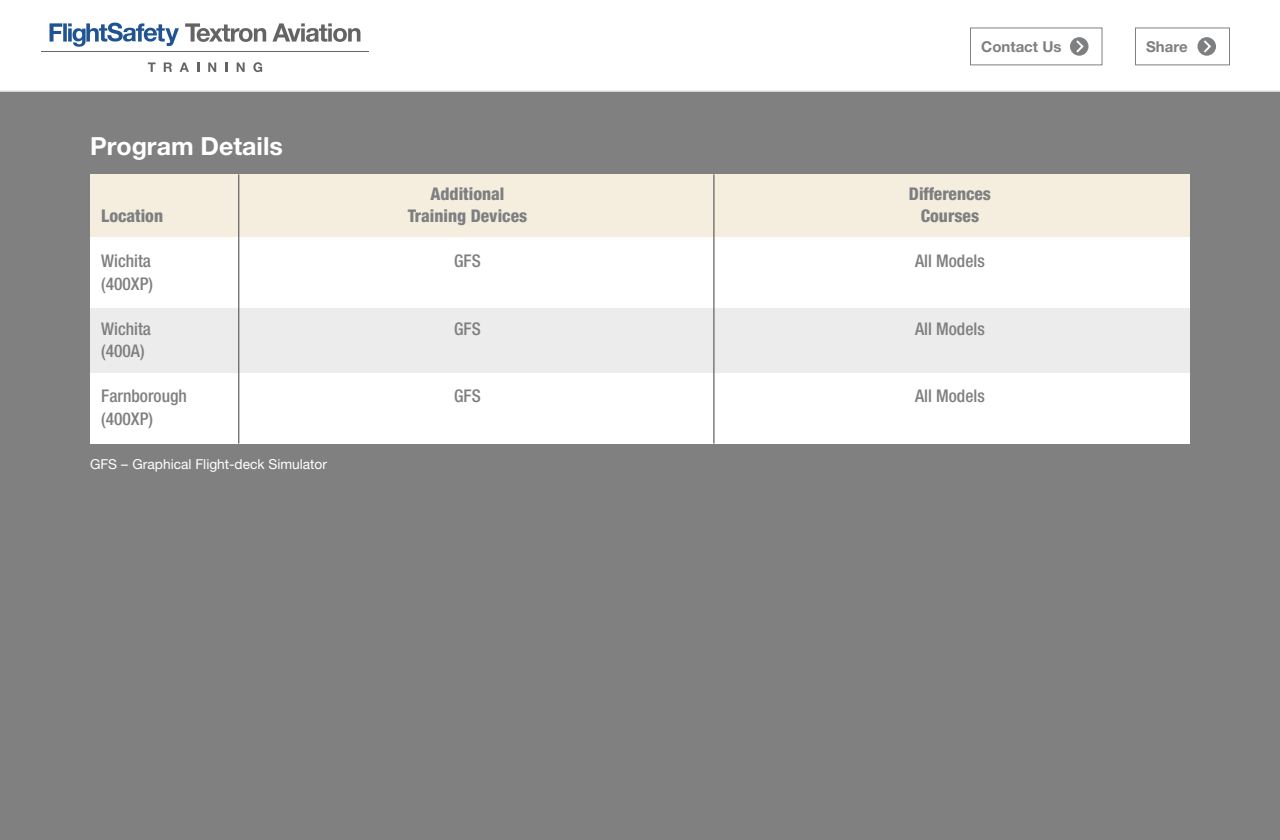
<style>
.page{position:relative;width:1280px;height:840px;background:#fff}
.page>*{position:absolute;margin:0;border:0;box-sizing:border-box;transform-origin:0 0}
.t1{font:700 25px "Helvetica Neue";color:#fff}
.t2{font:500 condensed 17.5px "Helvetica Neue";color:#7e7f81}
.t3{font:800 condensed 17.5px "Helvetica Neue";color:#7e7f81}
.t4{font:700 15px "Helvetica Neue";color:#7e7f81}
.t5{font:13.75px "Helvetica Neue";color:#fff}
</style>
<div class="page">
<svg style="left:50px;top:23px;width:129px;height:24px"></svg>
<svg style="left:185px;top:23px;width:81px;height:19px"></svg>
<svg style="left:272px;top:23px;width:88px;height:19px"></svg>
<hr style="left:41px;top:51px;width:328px;height:1px;background:#646464">
<svg style="left:148px;top:62px;width:8px;height:10px"></svg>
<svg style="left:164px;top:62px;width:8px;height:10px"></svg>
<svg style="left:180px;top:62px;width:9px;height:10px"></svg>
<svg style="left:197px;top:62px;width:2px;height:10px"></svg>
<svg style="left:208px;top:62px;width:8px;height:10px"></svg>
<svg style="left:225px;top:62px;width:2px;height:10px"></svg>
<svg style="left:237px;top:62px;width:8px;height:10px"></svg>
<svg style="left:253px;top:62px;width:9px;height:10px"></svg>
<div style="left:970px;top:27px;width:133px;height:38px;border:1px solid #808080"></div>
<svg style="left:1070px;top:37px;width:19px;height:19px"></svg>
<svg style="left:1074px;top:38px;width:11px;height:17px"></svg>
<div style="left:1135px;top:27px;width:95px;height:38px;border:1px solid #808080"></div>
<div style="left:1198px;top:37px;width:18px;height:19px;background:#7e7f81;border-radius:50%"></div>
<svg style="left:1202px;top:38px;width:11px;height:17px"></svg>
<div style="left:0;top:91px;width:1280px;height:749px;background:#808080"></div>
<div style="left:90px;top:175px;width:1100px;height:269px;background:#fff"></div>
<div style="left:90px;top:174px;width:1100px;height:63px;background:#f5eedf"></div>
<div style="left:90px;top:308px;width:1100px;height:64px;background:#ececec"></div>
<hr style="left:713px;top:174px;width:2px;height:270px;background:#646464">
<hr style="left:238px;top:174px;width:1px;height:270px;background:#646464">
<hr style="left:0;top:91px;width:1280px;height:1px;background:#dfdfdf">
<h1 class="t1" style="left:90px;top:130px;width:194px">Program Details</h1>
<p class="t4" style="left:981px;top:37px;width:82px">Contact Us</p>
<p class="t4" style="left:1146px;top:37px;width:43px">Share</p>
<p class="t3" style="left:431px;top:183px;width:75px">Additional</p>
<p class="t3" style="left:909px;top:183px;width:84px">Differences</p>
<p class="t3" style="left:101px;top:205px;width:63px">Location</p>
<p class="t3" style="left:408px;top:205px;width:121px">Training Devices</p>
<p class="t3" style="left:921px;top:205px;width:60px">Courses</p>
<p class="t2" style="left:101px;top:251px;width:51px">Wichita</p>
<p class="t2" style="left:454px;top:251px;width:28px">GFS</p>
<p class="t2" style="left:915px;top:251px;width:71px">All Models</p>
<p class="t2" style="left:101px;top:273px;width:53px">(400XP)</p>
<p class="t2" style="left:101px;top:318px;width:51px">Wichita</p>
<p class="t2" style="left:454px;top:318px;width:28px">GFS</p>
<p class="t2" style="left:915px;top:318px;width:71px">All Models</p>
<p class="t2" style="left:101px;top:341px;width:45px">(400A)</p>
<p class="t2" style="left:101px;top:386px;width:87px">Farnborough</p>
<p class="t2" style="left:454px;top:386px;width:28px">GFS</p>
<p class="t2" style="left:915px;top:386px;width:71px">All Models</p>
<p class="t2" style="left:101px;top:408px;width:53px">(400XP)</p>
<p class="t5" style="left:90px;top:456px;width:239px">GFS – Graphical Flight-deck Simulator</p>
</div>
